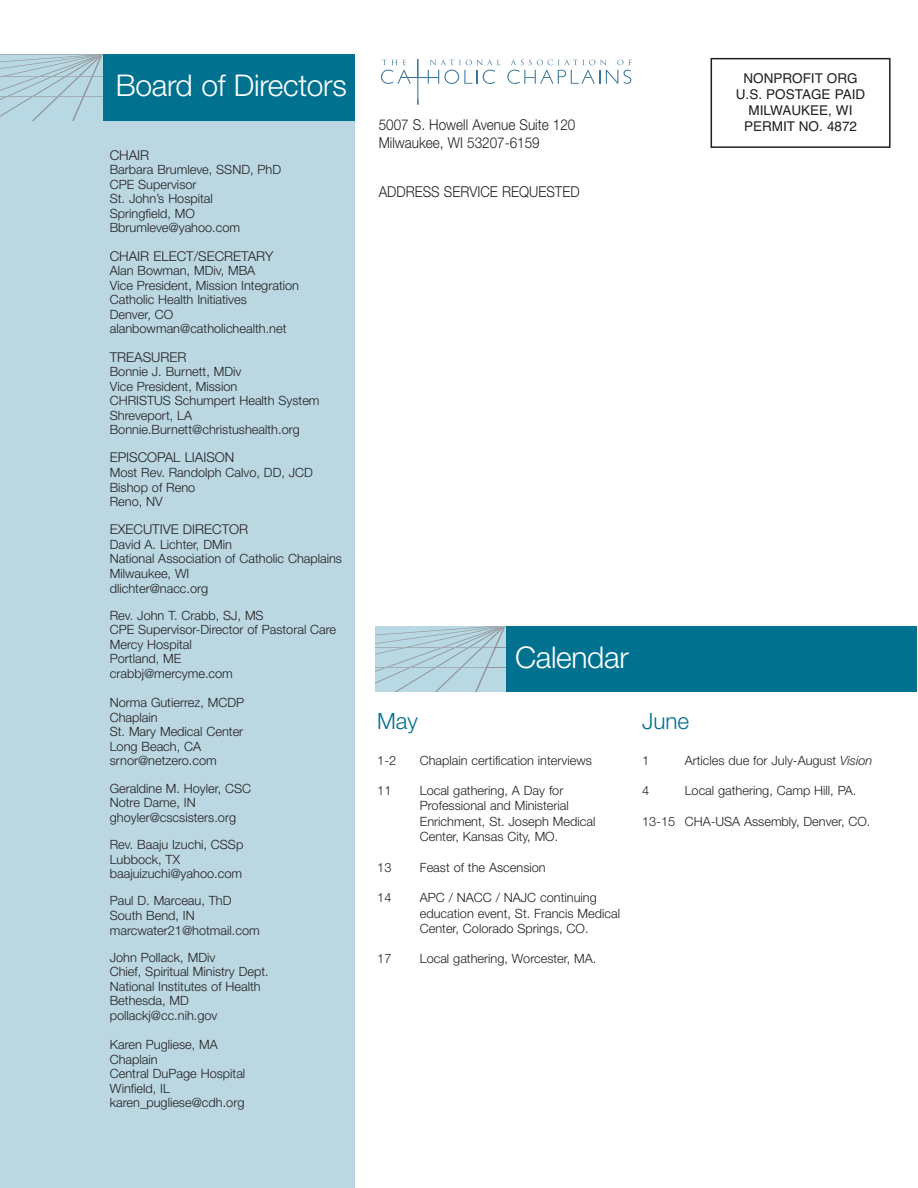
<style>
.page{position:relative;width:918px;height:1188px;background:#fff}
.page>*{position:absolute;margin:0;border:0;box-sizing:border-box;transform-origin:0 0}
.t1{font:300 30px "Helvetica Neue";letter-spacing:-.01em;color:#fff}
.t2{font:300 22.5px "Helvetica Neue";color:#00718c}
.t3{font:300 15px "Helvetica Neue";color:#231f20;scale:.9 1}
.t4{font:300 13.5px "Helvetica Neue";color:#231f20}
.t5{font:13.5px/16.2px "Helvetica TT";color:#231f20;text-align:center}
.t6{font:300 12.75px/14.5px "Helvetica Neue";color:#231f20}
.s1{font-style:italic}
</style>
<div class="page">
<div style="left:0;top:119px;width:355px;height:1069px;background:#bad7e2"></div>
<div style="left:0;top:54px;width:355px;height:66px;background:#007290"></div>
<svg style="left:0;top:54px;width:104px;height:66px;background:#b1ced9"></svg>
<div style="left:376px;top:627px;width:541px;height:65px;background:#007290"></div>
<svg style="left:376px;top:627px;width:130px;height:65px;background:#b3d0db"></svg>
<div style="left:711px;top:58px;width:180px;height:90px;border:2px solid #231f20"></div>
<svg style="left:507px;top:60px;width:125px;height:24px"></svg>
<svg style="left:381px;top:59px;width:120px;height:45px"></svg>
<h1 class="t1" style="left:116px;top:74px;width:233px">Board of Directors</h1>
<p class="t4" style="left:110px;top:150px;width:41px">CHAIR</p>
<p class="t6" style="left:110px;top:164px;width:173px">Barbara Brumleve, SSND, PhD<br>CPE Supervisor<br>St. John’s Hospital<br>Springfield, MO<br>Bbrumleve@yahoo.com</p>
<p class="t4" style="left:110px;top:251px;width:165px">CHAIR ELECT/SECRETARY</p>
<p class="t6" style="left:110px;top:265px;width:191px">Alan Bowman, MDiv, MBA<br>Vice President, Mission Integration<br>Catholic Health Initiatives<br>Denver, CO alanbowman@catholichealth.net</p>
<p class="t4" style="left:110px;top:352px;width:78px">TREASURER</p>
<p class="t6" style="left:110px;top:365px;width:211px">Bonnie J. Burnett, MDiv<br>Vice President, Mission<br>CHRISTUS Schumpert Health System<br>Shreveport, LA<br>Bonnie.Burnett@christushealth.org</p>
<p class="t4" style="left:110px;top:453px;width:126px">EPISCOPAL LIAISON</p>
<p class="t6" style="left:110px;top:466px;width:205px">Most Rev. Randolph Calvo, DD, JCD<br>Bishop of Reno<br>Reno, NV</p>
<p class="t4" style="left:110px;top:525px;width:140px">EXECUTIVE DIRECTOR</p>
<p class="t6" style="left:110px;top:538px;width:234px">David A. Lichter, DMin<br>National Association of Catholic Chaplains<br>Milwaukee, WI<br>dlichter@nacc.org</p>
<p class="t6" style="left:110px;top:609px;width:228px">Rev. John T. Crabb, SJ, MS<br>CPE Supervisor-Director of Pastoral Care<br>Mercy Hospital<br>Portland, ME<br>crabbj@mercyme.com</p>
<p class="t6" style="left:110px;top:697px;width:136px">Norma Gutierrez, MCDP<br>Chaplain<br>St. Mary Medical Center<br>Long Beach, CA srnor@netzero.com</p>
<p class="t6" style="left:110px;top:782px;width:143px">Geraldine M. Hoyler, CSC<br>Notre Dame, IN ghoyler@cscsisters.org</p>
<p class="t6" style="left:110px;top:838px;width:135px">Rev. Baaju Izuchi, CSSp<br>Lubbock, TX baajuizuchi@yahoo.com</p>
<p class="t6" style="left:110px;top:895px;width:151px">Paul D. Marceau, ThD<br>South Bend, IN marcwater21@hotmail.com</p>
<p class="t6" style="left:110px;top:951px;width:160px">John Pollack, MDiv<br>Chief, Spiritual Ministry Dept.<br>National Institutes of Health<br>Bethesda, MD pollackj@cc.nih.gov</p>
<p class="t6" style="left:110px;top:1039px;width:137px">Karen Pugliese, MA<br>Chaplain<br>Central DuPage Hospital<br>Winfield, IL karen_pugliese@cdh.org</p>
<p class="t5" style="left:736px;top:70px;width:131px">NONPROFIT ORG<br>U.S. POSTAGE PAID<br>MILWAUKEE, WI</p>
<p class="t3" style="left:379px;top:119px;width:220px">5007 S. Howell Avenue Suite 120</p>
<p class="t5" style="left:744px;top:118px;width:115px">PERMIT NO. 4872</p>
<p class="t3" style="left:379px;top:137px;width:180px">Milwaukee, WI 53207-6159</p>
<p class="t3" style="left:379px;top:187px;width:225px">ADDRESS SERVICE REQUESTED</p>
<h1 class="t1" style="left:515px;top:647px;width:115px">Calendar</h1>
<h2 class="t2" style="left:377px;top:713px;width:42px">May</h2>
<p class="t6" style="left:377px;top:754px;width:20px">1-2</p>
<p class="t6" style="left:420px;top:754px;width:174px">Chaplain certification interviews</p>
<p class="t6" style="left:377px;top:785px;width:16px">11</p>
<p class="t6" style="left:420px;top:784px;width:177px;line-height:15.3px">Local gathering, A Day for<br>Professional and Ministerial<br>Enrichment, St. Joseph Medical<br>Center, Kansas City, MO.</p>
<p class="t6" style="left:377px;top:861px;width:16px">13</p>
<p class="t6" style="left:420px;top:861px;width:127px">Feast of the Ascension</p>
<p class="t6" style="left:377px;top:892px;width:16px">14</p>
<p class="t6" style="left:420px;top:891px;width:202px;line-height:15.3px">APC / NACC / NAJC continuing education event, St. Francis Medical<br>Center, Colorado Springs, CO.</p>
<p class="t6" style="left:377px;top:953px;width:16px">17</p>
<p class="t6" style="left:420px;top:953px;width:178px">Local gathering, Worcester, MA.</p>
<h2 class="t2" style="left:642px;top:713px;width:49px">June</h2>
<p class="t6" style="left:642px;top:754px;width:9px">1</p>
<p class="t6" style="left:685px;top:754px;width:189px">Articles due for July-August <span class="s1">Vision</span></p>
<p class="t6" style="left:642px;top:785px;width:9px">4</p>
<p class="t6" style="left:685px;top:785px;width:173px">Local gathering, Camp Hill, PA.</p>
<p class="t6" style="left:642px;top:815px;width:230px">13-15 CHA-USA Assembly, Denver, CO.</p>
</div>
